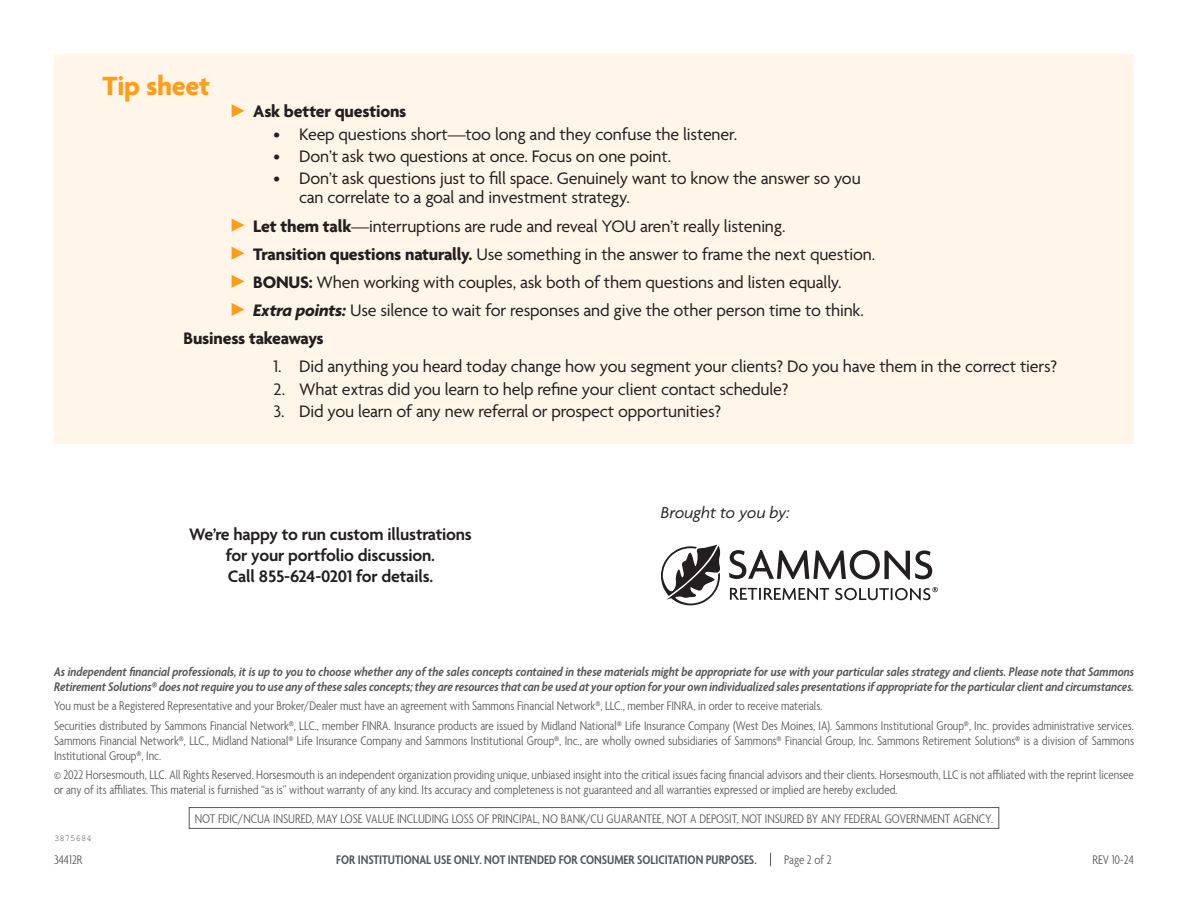
<style>
.page{position:relative;width:1188px;height:918px;background:#fff}
.page>*{position:absolute;margin:0;border:0;box-sizing:border-box;transform-origin:0 0}
.t1{font:700 28.5px "Agenda";letter-spacing:-.01em;color:#ff9d1b}
.t2{font:18px/19.5px "Agenda";letter-spacing:-.01em;color:#231f20}
.t3{font:600 18px "Agenda";letter-spacing:-.01em;color:#231f20}
.t4{font:700 18px "Agenda";letter-spacing:-.01em;color:#231f20}
.t5{font:italic 17.1px "Agenda";color:#231f20}
.t6{font:300 condensed 13.5px/15px "Agenda";color:#57585a;text-align:justify}
.t7{font:italic 600 condensed 13.5px/15px "Agenda";color:#57585a}
.t8{font:600 condensed 13.5px "Agenda";color:#51565f}
.t9{font:9px "Courier New";color:#57585a}
.s1{font-weight:700}
.s2{font-weight:700;font-style:italic}
</style>
<div class="page">
<svg style="left:770px;top:853px;width:1px;height:13px"></svg>
<div style="left:189px;top:807px;width:810px;height:22px;border:1px solid #57585a"></div>
<svg style="left:729px;top:550px;width:203px;height:30px"></svg>
<svg style="left:730px;top:588px;width:99px;height:12px"></svg>
<svg style="left:835px;top:587px;width:103px;height:13px"></svg>
<svg style="left:661px;top:545px;width:60px;height:60px"></svg>
<div style="left:54px;top:54px;width:1080px;height:390px;background:#fff5e8"></div>
<svg style="left:232px;top:104px;width:13px;height:13px"></svg>
<svg style="left:232px;top:219px;width:13px;height:13px"></svg>
<svg style="left:232px;top:247px;width:13px;height:13px"></svg>
<svg style="left:232px;top:275px;width:13px;height:13px"></svg>
<svg style="left:232px;top:303px;width:13px;height:13px"></svg>
<p class="t1" style="left:103px;top:70px;width:109px">Tip sheet</p>
<p class="t4" style="left:253px;top:102px;width:155px">Ask better questions</p>
<p class="t2" style="left:274px;top:125px;width:465px">• Keep questions short—too long and they confuse the listener.</p>
<p class="t2" style="left:274px;top:147px;width:399px">• Don’t ask two questions at once. Focus on one point.</p>
<p class="t2" style="left:299px;top:170px;width:563px;text-indent:-26px">• Don’t ask questions just to fill space. Genuinely want to know the answer so you can correlate to a goal and investment strategy.</p>
<p class="t2" style="left:253px;top:217px;width:534px"><span class="s1">Let them talk</span>—interruptions are rude and reveal YOU aren’t really listening.</p>
<p class="t2" style="left:253px;top:245px;width:624px"><span class="s1">Transition questions naturally.</span> Use something in the answer to frame the next question.</p>
<p class="t2" style="left:253px;top:273px;width:590px"><span class="s1">BONUS:</span> When working with couples, ask both of them questions and listen equally.</p>
<p class="t2" style="left:253px;top:302px;width:612px"><span class="s2">Extra points:</span> Use silence to wait for responses and give the other person time to think.</p>
<p class="t4" style="left:184px;top:329px;width:142px">Business takeaways</p>
<p class="t2" style="left:274px;top:358px;width:785px">1. Did anything you heard today change how you segment your clients? Do you have them in the correct tiers?</p>
<p class="t2" style="left:274px;top:380px;width:516px">2. What extras did you learn to help refine your client contact schedule?</p>
<p class="t2" style="left:274px;top:402px;width:449px">3. Did you learn of any new referral or prospect opportunities?</p>
<p class="t3" style="left:189px;top:525px;width:284px">We’re happy to run custom illustrations</p>
<p class="t3" style="left:226px;top:546px;width:211px">for your portfolio discussion.</p>
<p class="t3" style="left:228px;top:567px;width:207px">Call 855-624-0201 for details.</p>
<p class="t5" style="left:661px;top:502px;width:130px">Brought to you by:</p>
<p class="t7" style="left:54px;top:665px;width:1082px">As independent financial professionals, it is up to you to choose whether any of the sales concepts contained in these materials might be appropriate for use with your particular sales strategy and clients. Please note that Sammons<br>Retirement Solutions® does not require you to use any of these sales concepts; they are resources that can be used at your option for your own individualized sales presentations if appropriate for the particular client and circumstances.</p>
<p class="t6" style="left:54px;top:699px;width:770px">You must be a Registered Representative and your Broker/Dealer must have an agreement with Sammons Financial Network®, LLC., member FINRA, in order to receive materials.</p>
<p class="t6" style="left:54px;top:719px;width:1082px">Securities distributed by Sammons Financial Network®, LLC., member FINRA. Insurance products are issued by Midland National® Life Insurance Company (West Des Moines, IA). Sammons Institutional Group®, Inc. provides administrative services.<br>Sammons Financial Network®, LLC., Midland National® Life Insurance Company and Sammons Institutional Group®, Inc., are wholly owned subsidiaries of Sammons® Financial Group, Inc. Sammons Retirement Solutions® is a division of Sammons Institutional Group®, Inc.</p>
<p class="t6" style="left:54px;top:768px;width:1081px">© 2022 Horsesmouth, LLC. All Rights Reserved. Horsesmouth is an independent organization providing unique, unbiased insight into the critical issues facing financial advisors and their clients. Horsesmouth, LLC is not affiliated with the reprint licensee or any of its affiliates. This material is furnished “as is” without warranty of any kind. Its accuracy and completeness is not guaranteed and all warranties expressed or implied are hereby excluded.</p>
<p class="t6" style="left:195px;top:812px;width:800px">NOT FDIC/NCUA INSURED, MAY LOSE VALUE INCLUDING LOSS OF PRINCIPAL, NO BANK/CU GUARANTEE, NOT A DEPOSIT, NOT INSURED BY ANY FEDERAL GOVERNMENT AGENCY.</p>
<p class="t9" style="left:54px;top:832px;width:39px">3875684</p>
<p class="t6" style="left:54px;top:853px;width:30px">34412R</p>
<p class="t8" style="left:336px;top:853px;width:422px">FOR INSTITUTIONAL USE ONLY. NOT INTENDED FOR CONSUMER SOLICITATION PURPOSES.</p>
<p class="t6" style="left:784px;top:853px;width:49px">Page 2 of 2</p>
<p class="t6" style="left:1092px;top:853px;width:43px">REV 10-24</p>
</div>
